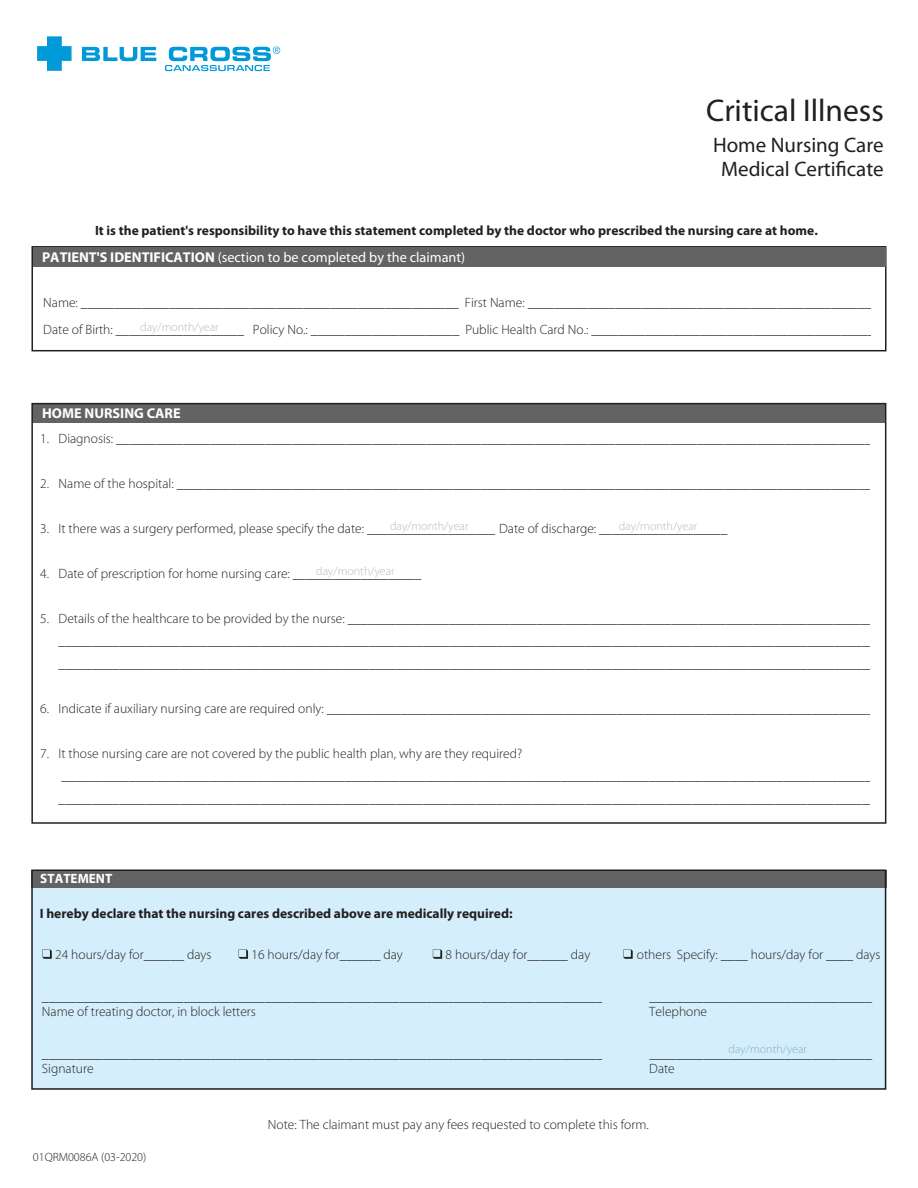
<style>
.page{position:relative;width:918px;height:1188px;background:#fff}
.page>*{position:absolute;margin:0;border:0;box-sizing:border-box;transform-origin:0 0}
.t1{font:31.5px "Myriad Pro";color:#231f20}
.t2{font:21px/24px "Myriad Pro";color:#231f20;text-align:center}
.t3{font:14.25px "Myriad Pro";color:#fff}
.t4{font:700 14.25px "Myriad Pro";color:#fff}
.t5{font:300 13.5px/22.5px "Myriad Pro";color:#231f20}
.t6{font:700 13.5px "Myriad Pro";color:#231f20}
.t7{font:700 13.5px "Myriad Pro";color:#fff}
.t8{font:300 12px "Myriad Pro";color:#babbbe}
.t9{font:300 12px "Myriad Pro";color:#231f20}
.t10{font:300 12px "Myriad Pro";color:#88b1c5}
.s1{font-weight:700}
</style>
<div class="page">
<div style="left:32px;top:403px;width:854px;height:19px;background:#636366"></div>
<div style="left:32px;top:246px;width:855px;height:105px;border:2px solid #231f20"></div>
<div style="left:31px;top:403px;width:855px;height:421px;border:2px solid #231f20"></div>
<div style="left:33px;top:248px;width:852px;height:19px;background:#636366"></div>
<div style="left:31px;top:885px;width:855px;height:205px;background:#d4effb"></div>
<div style="left:31px;top:871px;width:855px;height:17px;background:#636366"></div>
<div style="left:31px;top:870px;width:855px;height:220px;border:2px solid #231f20"></div>
<svg style="left:42px;top:949px;width:10px;height:10px"></svg>
<svg style="left:239px;top:949px;width:9px;height:10px"></svg>
<svg style="left:433px;top:949px;width:9px;height:10px"></svg>
<svg style="left:623px;top:949px;width:10px;height:10px"></svg>
<svg style="left:82px;top:47px;width:74px;height:14px"></svg>
<svg style="left:37px;top:36px;width:35px;height:35px"></svg>
<svg style="left:165px;top:47px;width:115px;height:24px"></svg>
<h1 class="t1" style="left:706px;top:93px;width:179px">Critical Illness</h1>
<h2 class="t2" style="left:713px;top:133px;width:172px">Home Nursing Care<br>Medical Certificate</h2>
<p class="t6" style="left:95px;top:223px;width:724px">It is the patient's responsibility to have this statement completed by the doctor who prescribed the nursing care at home.</p>
<p class="t3" style="left:42px;top:249px;width:425px"><span class="s1">PATIENT'S IDENTIFICATION</span> (section to be completed by the claimant)</p>
<p class="t5" style="left:43px;top:289px;width:840px;line-height:27px">Name: ________________________________________________________ First Name: ____________________________________________________<br>Date of Birth: ___________________ Policy No.: ______________________ Public Health Card No.: ___________________________________________</p>
<p class="t8" style="left:140px;top:321px;width:80px">day/month/year</p>
<p class="t4" style="left:42px;top:405px;width:140px">HOME NURSING CARE</p>
<p class="t5" style="left:40px;top:427px;width:833px">1. Diagnosis: ________________________________________________________________________________________________________________</p>
<p class="t5" style="left:40px;top:472px;width:833px">2. Name of the hospital: _______________________________________________________________________________________________________</p>
<p class="t5" style="left:40px;top:517px;width:689px">3. It there was a surgery performed, please specify the date: ___________________ Date of discharge: ___________________</p>
<p class="t5" style="left:40px;top:562px;width:382px">4. Date of prescription for home nursing care: ___________________</p>
<p class="t5" style="left:59px;top:607px;width:818px;text-align:justify;text-indent:-18px">5. Details of the healthcare to be provided by the nurse: ______________________________________________________________________________ _________________________________________________________________________________________________________________________ _________________________________________________________________________________________________________________________</p>
<p class="t5" style="left:40px;top:697px;width:835px">6. Indicate if auxiliary nursing care are required only: _________________________________________________________________________________</p>
<p class="t5" style="left:59px;top:742px;width:818px;text-indent:-18px">7. It those nursing care are not covered by the public health plan, why are they required? ________________________________________________________________________________________________________________________ _________________________________________________________________________________________________________________________</p>
<p class="t8" style="left:390px;top:520px;width:80px">day/month/year</p>
<p class="t8" style="left:619px;top:520px;width:80px">day/month/year</p>
<p class="t8" style="left:316px;top:565px;width:80px">day/month/year</p>
<p class="t7" style="left:40px;top:871px;width:74px">STATEMENT</p>
<p class="t6" style="left:40px;top:905px;width:474px">I hereby declare that the nursing cares described above are medically required:</p>
<p class="t5" style="left:55px;top:943px;width:158px">24 hours/day for______ days</p>
<p class="t5" style="left:251px;top:943px;width:153px">16 hours/day for______ day</p>
<p class="t5" style="left:446px;top:943px;width:146px">8 hours/day for______ day</p>
<p class="t5" style="left:637px;top:943px;width:245px">others Specify: ____ hours/day for ____ days</p>
<p class="t5" style="left:42px;top:985px;width:562px">___________________________________________________________________________________</p>
<p class="t5" style="left:649px;top:985px;width:224px">_________________________________</p>
<p class="t5" style="left:42px;top:1000px;width:216px">Name of treating doctor, in block letters</p>
<p class="t5" style="left:649px;top:1000px;width:59px">Telephone</p>
<p class="t10" style="left:729px;top:1042px;width:80px">day/month/year</p>
<p class="t5" style="left:42px;top:1042px;width:562px">___________________________________________________________________________________</p>
<p class="t5" style="left:649px;top:1042px;width:224px">_________________________________</p>
<p class="t5" style="left:42px;top:1057px;width:53px">Signature</p>
<p class="t5" style="left:649px;top:1057px;width:27px">Date</p>
<p class="t9" style="left:33px;top:1150px;width:115px">01QRM0086A (03-2020)</p>
<p class="t5" style="left:268px;top:1113px;width:382px">Note: The claimant must pay any fees requested to complete this form.</p>
</div>
